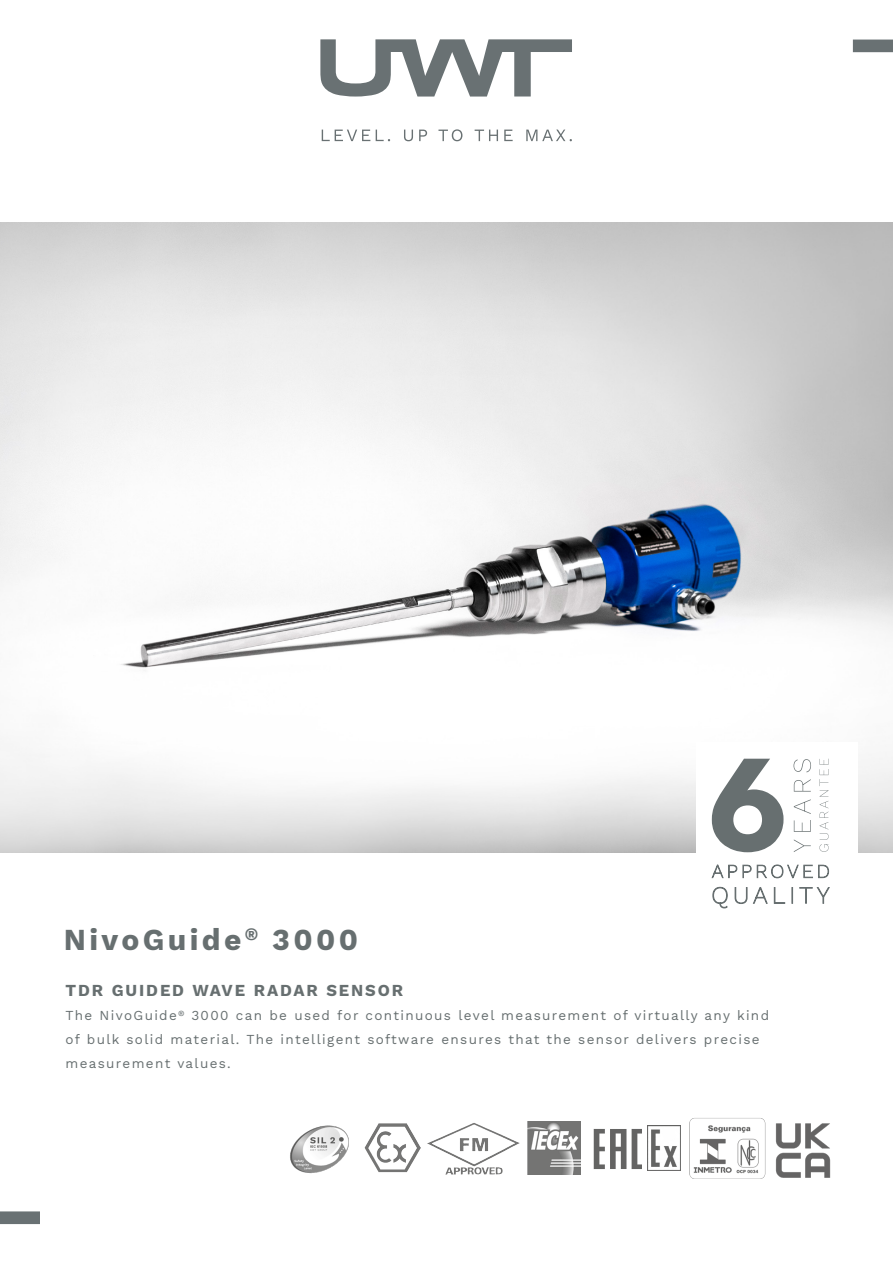
<style>
.page{position:relative;width:893px;height:1263px;background:#fff}
.page>*{position:absolute;margin:0;border:0;box-sizing:border-box;transform-origin:0 0}
.t1{font:30px "Work Sans";letter-spacing:.115em;color:#676f70}
.t2{font:16.5px "Work Sans";letter-spacing:.115em;color:#676f70}
.t3{font:13.5px/24px "Work Sans";letter-spacing:.1em;color:#676f70}
</style>
<div class="page">
<img style="left:0;top:223px;width:893px;height:630px">
<img style="left:365px;top:1125px;width:13px;height:35px">
<img style="left:451px;top:1123px;width:23px;height:10px">
<img style="left:528px;top:1122px;width:53px;height:52px">
<img style="left:689px;top:1118px;width:76px;height:61px">
<svg style="left:320px;top:39px;width:252px;height:58px"></svg>
<svg style="left:322px;top:130px;width:48px;height:11px"></svg>
<svg style="left:376px;top:130px;width:14px;height:11px"></svg>
<svg style="left:404px;top:130px;width:9px;height:11px"></svg>
<svg style="left:419px;top:130px;width:8px;height:11px"></svg>
<svg style="left:438px;top:129px;width:24px;height:12px"></svg>
<svg style="left:475px;top:130px;width:23px;height:11px"></svg>
<svg style="left:504px;top:130px;width:9px;height:11px"></svg>
<svg style="left:526px;top:130px;width:46px;height:11px"></svg>
<svg style="left:853px;top:40px;width:40px;height:12px"></svg>
<svg style="left:0;top:1211px;width:40px;height:13px"></svg>
<div style="left:696px;top:742px;width:162px;height:183px;background:#fff"></div>
<svg style="left:711px;top:864px;width:119px;height:45px"></svg>
<svg style="left:712px;top:759px;width:71px;height:93px"></svg>
<svg style="left:794px;top:839px;width:17px;height:13px"></svg>
<svg style="left:794px;top:820px;width:17px;height:12px"></svg>
<svg style="left:794px;top:799px;width:17px;height:15px"></svg>
<svg style="left:794px;top:779px;width:17px;height:12px"></svg>
<svg style="left:793px;top:759px;width:18px;height:13px"></svg>
<svg style="left:819px;top:759px;width:9px;height:93px"></svg>
<img style="left:775px;top:1123px;width:56px;height:55px">
<img style="left:593px;top:1128px;width:48px;height:42px">
<img style="left:648px;top:1125px;width:32px;height:45px">
<img style="left:290px;top:1125px;width:59px;height:48px">
<h1 class="t1" style="left:64px;top:917px;width:296px">NivoGuide<sup>®</sup> 3000</h1>
<p class="t2" style="left:65px;top:978px;width:339px">TDR GUIDED WAVE RADAR SENSOR</p>
<p class="t3" style="left:65px;top:1003px;width:705px">The NivoGuide<sup>®</sup> 3000 can be used for continuous level measurement of virtually any kind of bulk solid material. The intelligent software ensures that the sensor delivers precise measurement values.</p>
</div>
